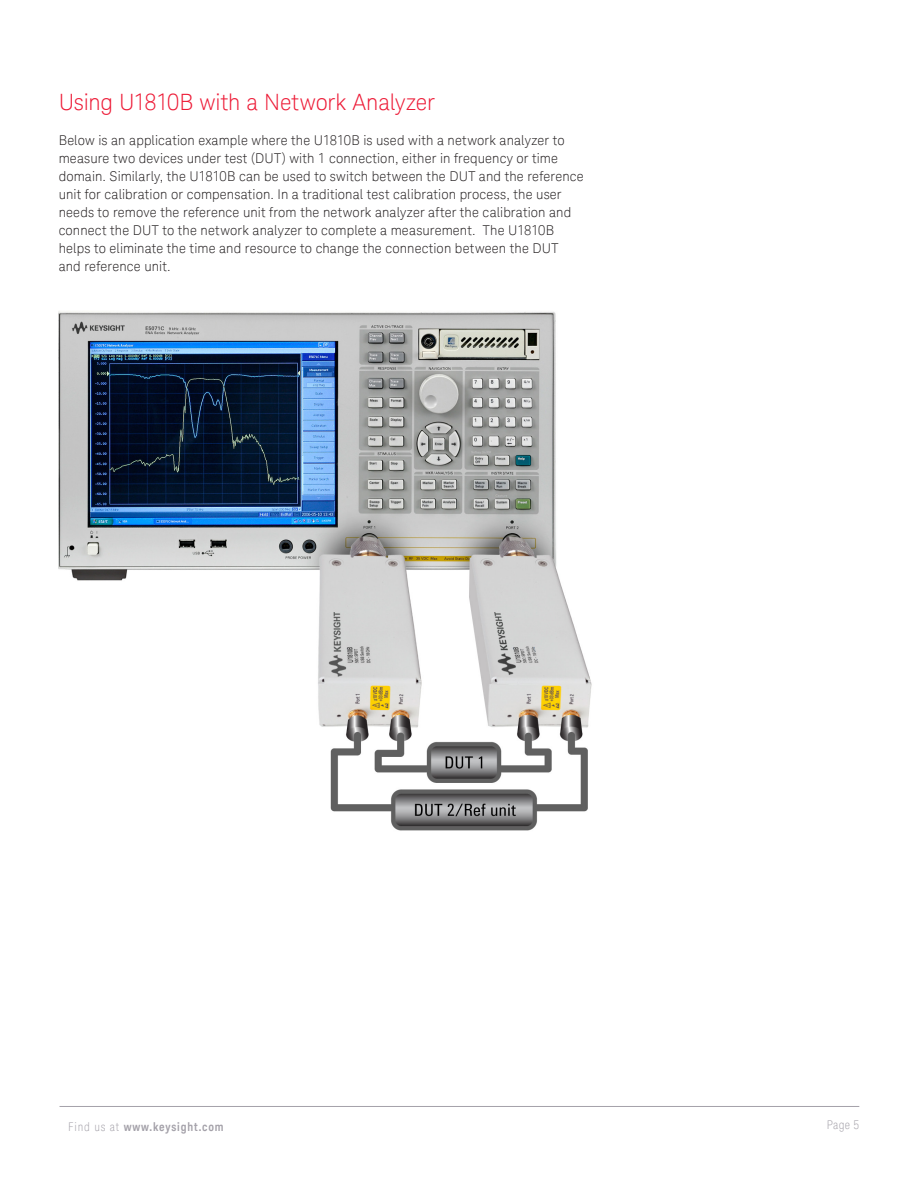
<style>
.page{position:relative;width:918px;height:1188px;background:#fff}
.page>*{position:absolute;margin:0;border:0;box-sizing:border-box;transform-origin:0 0}
.K_Heading_1{font:300 22.5px "Keysight Sans";letter-spacing:-.01em;color:#ed1a36}
.K_Body_Text{font:300 13.5px/18px "Keysight Sans";letter-spacing:.01em;color:#231f20}
.t1{font:700 12px "Keysight Sans Condensed";letter-spacing:.07em;color:#a4a1a9}
.t2{font:300 condensed 12px "Keysight Sans";color:#a4a1a9}
.s1{font-family:"Keysight Sans";font-weight:300;font-stretch:condensed}
</style>
<div class="page">
<hr style="left:60px;top:1106px;width:799px;height:1px;background:#a4a1a9">
<img style="left:59px;top:311px;width:533px;height:520px">
<p class="K_Heading_1" style="left:59px;top:89px;width:378px">Using U1810B with a Network Analyzer</p>
<p class="K_Body_Text" style="left:59px;top:131px;width:527px">Below is an application example where the U1810B is used with a network analyzer to measure two devices under test (DUT) with 1 connection, either in frequency or time domain. Similarly, the U1810B can be used to switch between the DUT and the reference unit for calibration or compensation. In a traditional test calibration process, the user needs to remove the reference unit from the network analyzer after the calibration and connect the DUT to the network analyzer to complete a measurement. The U1810B helps to eliminate the time and resource to change the connection between the DUT and reference unit.</p>
<p class="t1" style="left:68px;top:1119px;width:157px"><span class="s1">Find us at</span> www.keysight.com</p>
<p class="t2" style="left:827px;top:1117px;width:34px">Page 5</p>
</div>
